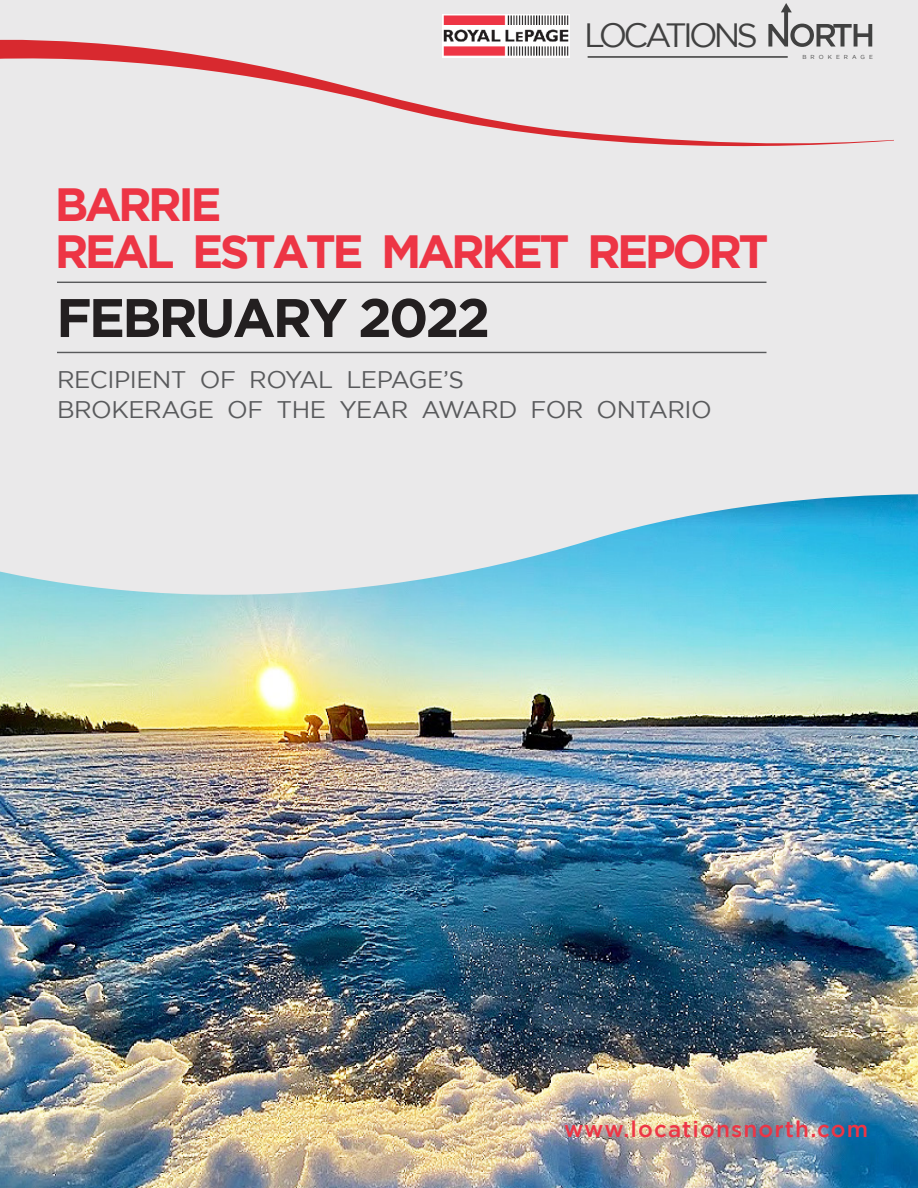
<style>
.page{position:relative;width:918px;height:1188px;background:#fff}
.page>*{position:absolute;margin:0;border:0;box-sizing:border-box;transform-origin:0 0}
.t1{font:700 54.15px "Gotham";letter-spacing:-.055em;color:#231f20}
.t2{font:700 46.5px/46.5px "Gotham";letter-spacing:-.075em;color:#ed3545}
.t3{font:33.6px "Gotham";letter-spacing:-.115em;color:#414141}
.t4{font:24px/30px "Gotham";letter-spacing:-.02em;color:#595a5c}
.t5{font:500 22.5px "Gotham";letter-spacing:.05em;color:#ed3545}
.t6{font:5.85px "Gotham";letter-spacing:.7em;color:#414141}
</style>
<div class="page">
<img style="left:0;top:613px;width:918px;height:575px">
<svg style="left:0;top:481px;width:918px;height:132px;background:#abd9e7"></svg>
<div style="left:0;top:0;width:918px;height:481px;background:#eae9ea"></div>
<hr style="left:57px;top:352px;width:709px;height:1px;background:#595a5c">
<hr style="left:57px;top:282px;width:709px;height:1px;background:#595a5c">
<img style="left:443px;top:15px;width:126px;height:22px">
<svg style="left:768px;top:3px;width:104px;height:34px"></svg>
<svg style="left:0;top:37px;width:894px;height:110px"></svg>
<p class="t3" style="left:584px;top:17px;width:175px">LOCATIONS</p>
<p class="t6" style="left:802px;top:53px;width:72px">BROKERAGE</p>
<p class="t2" style="left:55px;top:181px;width:715px">BARRIE<br>REAL ESTATE MARKET REPORT</p>
<p class="t1" style="left:56px;top:287px;width:436px">FEBRUARY 2022</p>
<p class="t4" style="left:57px;top:364px;width:656px">RECIPIENT OF ROYAL LEPAGE’S<br>BROKERAGE OF THE YEAR AWARD FOR ONTARIO</p>
<p class="t5" style="left:564px;top:1116px;width:306px">www.locationsnorth.com</p>
</div>
